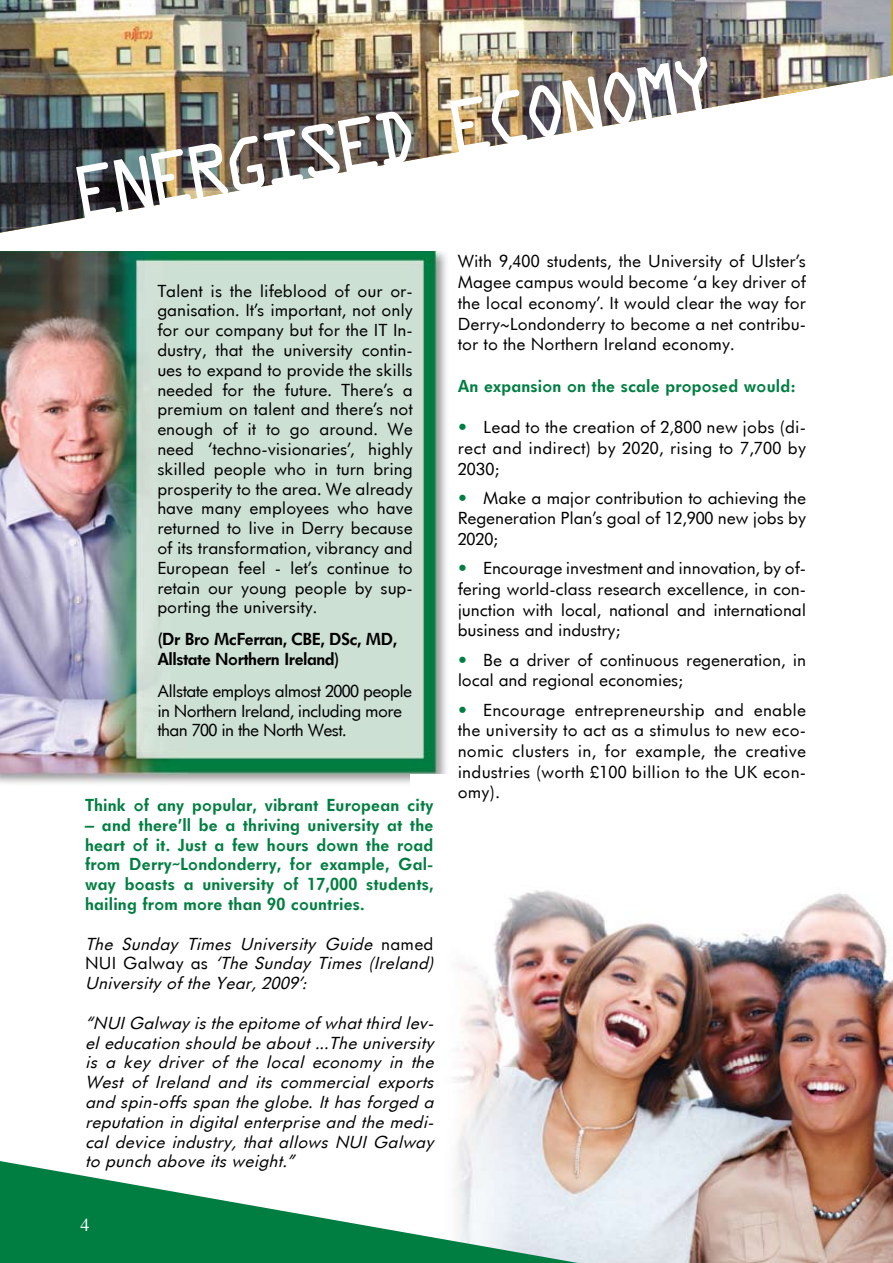
<style>
.page{position:relative;width:893px;height:1263px;background:#fff}
.page>*{position:absolute;margin:0;border:0;box-sizing:border-box;transform-origin:0 0}
.t1{font:67.5px "OCRA Std";color:#fff;scale:.95 1}
.t2{font:18px "Times";color:#fff}
.t3{font:16.5px/20.7px "Futurist";letter-spacing:-.02em;color:#000;text-align:justify}
.t4{font:italic 16.5px/19.8px "Futurist";color:#000;text-align:justify}
.t5{font:700 16.5px/19.8px "Futurist";color:#007e41;text-align:justify}
.t6{font:16.5px/19.8px "Futurist";letter-spacing:-.05em;color:#000}
.t7{font:700 16.5px/19.8px "Futurist";letter-spacing:-.04em;color:#000}
.s1{color:#007e41}
.s2{font-style:normal}
</style>
<div class="page">
<img style="left:0;top:251px;width:447px;height:533px">
<img style="left:410px;top:775px;width:483px;height:488px">
<img style="left:0;top:0;width:891px;height:233px">
<svg style="left:0;top:1161px;width:578px;height:102px"></svg>
<h1 class="t1" style="left:68px;top:165px;width:690px;rotate:-10deg">ENERGISED ECONOMY</h1>
<p class="t3" style="left:458px;top:251px;width:350px">With 9,400 students, the University of Ulster’s Magee campus would become ‘a key driver of the local economy’. It would clear the way for Derry~Londonderry to become a net contribu&shy;tor to the Northern Ireland economy.</p>
<p class="t5" style="left:458px;top:375px;width:340px">An expansion on the scale proposed would:</p>
<p class="t3" style="left:458px;top:416px;width:350px"><span class="s1">•</span> Lead to the creation of 2,800 new jobs (di&shy;rect and indirect) by 2020, rising to 7,700 by 2030;</p>
<p class="t3" style="left:458px;top:487px;width:350px"><span class="s1">•</span> Make a major contribution to achieving the Regeneration Plan’s goal of 12,900 new jobs by 2020;</p>
<p class="t3" style="left:458px;top:558px;width:350px"><span class="s1">•</span> Encourage investment and innovation, by of&shy;fering world-class research excellence, in con&shy;junction with local, national and international business and industry;</p>
<p class="t3" style="left:458px;top:649px;width:350px"><span class="s1">•</span> Be a driver of continuous regeneration, in local and regional economies;</p>
<p class="t3" style="left:458px;top:699px;width:350px"><span class="s1">•</span> Encourage entrepreneurship and enable the university to act as a stimulus to new eco&shy;nomic clusters in, for example, the creative industries (worth £100 billion to the UK econ&shy;omy).</p>
<p class="t3" style="left:157px;top:280px;width:257px;line-height:19.8px">Talent is the lifeblood of our or&shy;ganisation. It’s important, not only for our company but for the IT In&shy;dustry, that the university contin&shy;ues to expand to provide the skills needed for the future. There’s a premium on talent and there’s not enough of it to go around. We need ‘techno-visionaries’, highly skilled people who in turn bring prosperity to the area. We already have many employees who have returned to live in Derry because of its transformation, vibrancy and European feel - let’s continue to retain our young people by sup&shy;porting the university.</p>
<p class="t7" style="left:157px;top:629px;width:242px">(Dr Bro McFerran, CBE, DSc, MD,<br>Allstate Northern Ireland)</p>
<p class="t6" style="left:157px;top:681px;width:257px">Allstate employs almost 2000 people in Northern Ireland, including more than 700 in the North West.</p>
<p class="t5" style="left:85px;top:795px;width:350px">Think of any popular, vibrant European city</p>
<p class="t5" style="left:85px;top:814px;width:350px">– and there’ll be a thriving university at the heart of it. Just a few hours down the road from Derry~Londonderry, for example, Gal&shy;way boasts a university of 17,000 students, hailing from more than 90 countries.</p>
<p class="t4" style="left:85px;top:933px;width:350px">The Sunday Times University Guide <span class="s2">named NUI Galway as</span> ‘The Sunday Times (Ireland)<br>University of the Year, 2009’:</p>
<p class="t4" style="left:85px;top:1013px;width:350px">“NUI Galway is the epitome of what third lev&shy;el education should be about ...The university is a key driver of the local economy in the West of Ireland and its commercial exports and spin-offs span the globe. It has forged a reputation in digital enterprise and the medi&shy;cal device industry, that allows NUI Galway to punch above its weight.”</p>
<p class="t2" style="left:81px;top:1208px;width:10px">4</p>
</div>
